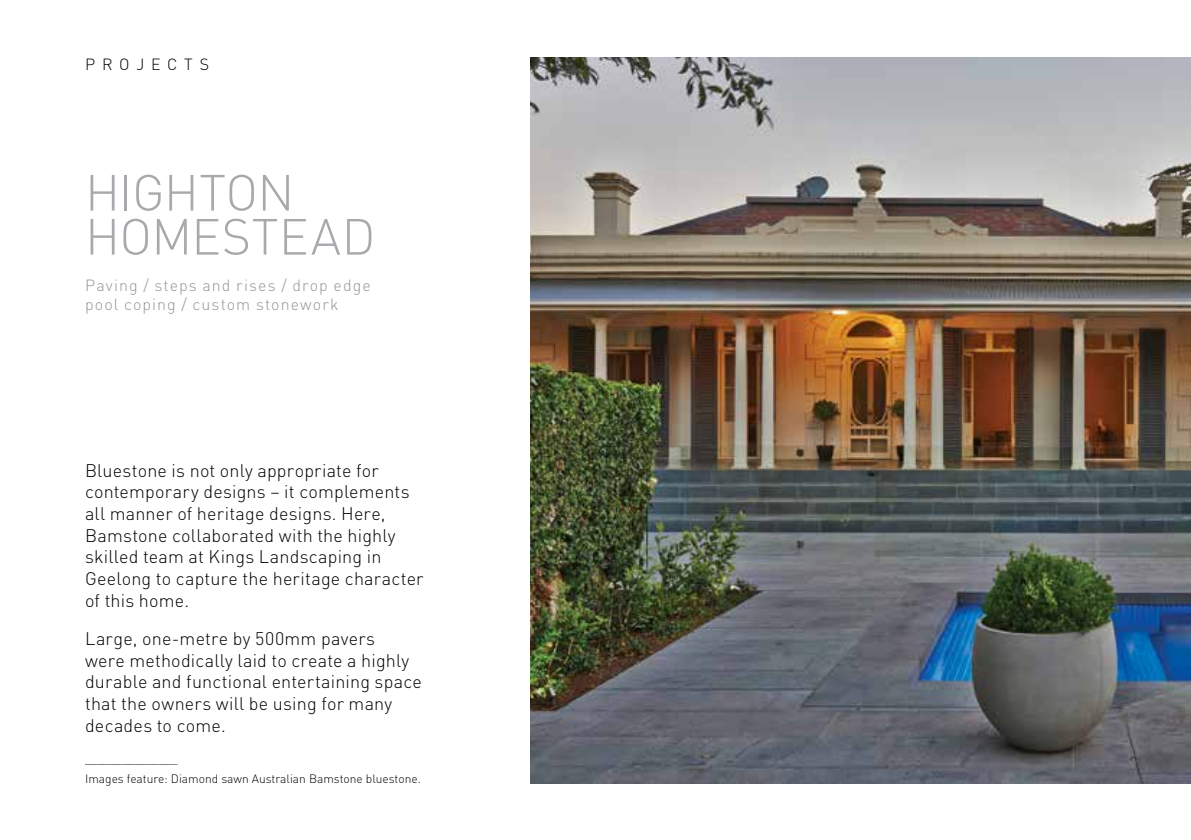
<style>
.page{position:relative;width:1191px;height:840px;background:#fff}
.page>*{position:absolute;margin:0;border:0;box-sizing:border-box;transform-origin:0 0}
.t1{font:300 50px/44px "DIN";letter-spacing:-.015em;color:#a7a9ac}
.t2{font:300 18px/21.6px "DIN";letter-spacing:.01em;color:#000}
.t3{font:300 16px/19.2px "DIN";letter-spacing:.065em;color:#939598}
.t4{font:300 16px "DIN";letter-spacing:.42em;color:#000}
.t5{font:300 12px/20px "DIN";color:#000}
</style>
<div class="page">
<img style="left:530px;top:57px;width:661px;height:725px">
<p class="t4" style="left:85px;top:55px;width:126px">PROJECTS</p>
<h1 class="t1" style="left:85px;top:170px;width:292px">HIGHTON<br>HOMESTEAD</h1>
<p class="t3" style="left:85px;top:275px;width:287px">Paving / steps and rises / drop edge pool coping / custom stonework</p>
<p class="t2" style="left:85px;top:459px;width:340px">Bluestone is not only appropriate for contemporary designs – it complements all manner of heritage designs. Here, Bamstone collaborated with the highly skilled team at Kings Landscaping in Geelong to capture the heritage character of this home.</p>
<p class="t2" style="left:85px;top:627px;width:338px">Large, one-metre by 500mm pavers<br>were methodically laid to create a highly durable and functional entertaining space that the owners will be using for many decades to come.</p>
<p class="t5" style="left:85px;top:748px;width:337px">_______________<br>Images feature: Diamond sawn Australian Bamstone bluestone.</p>
</div>
